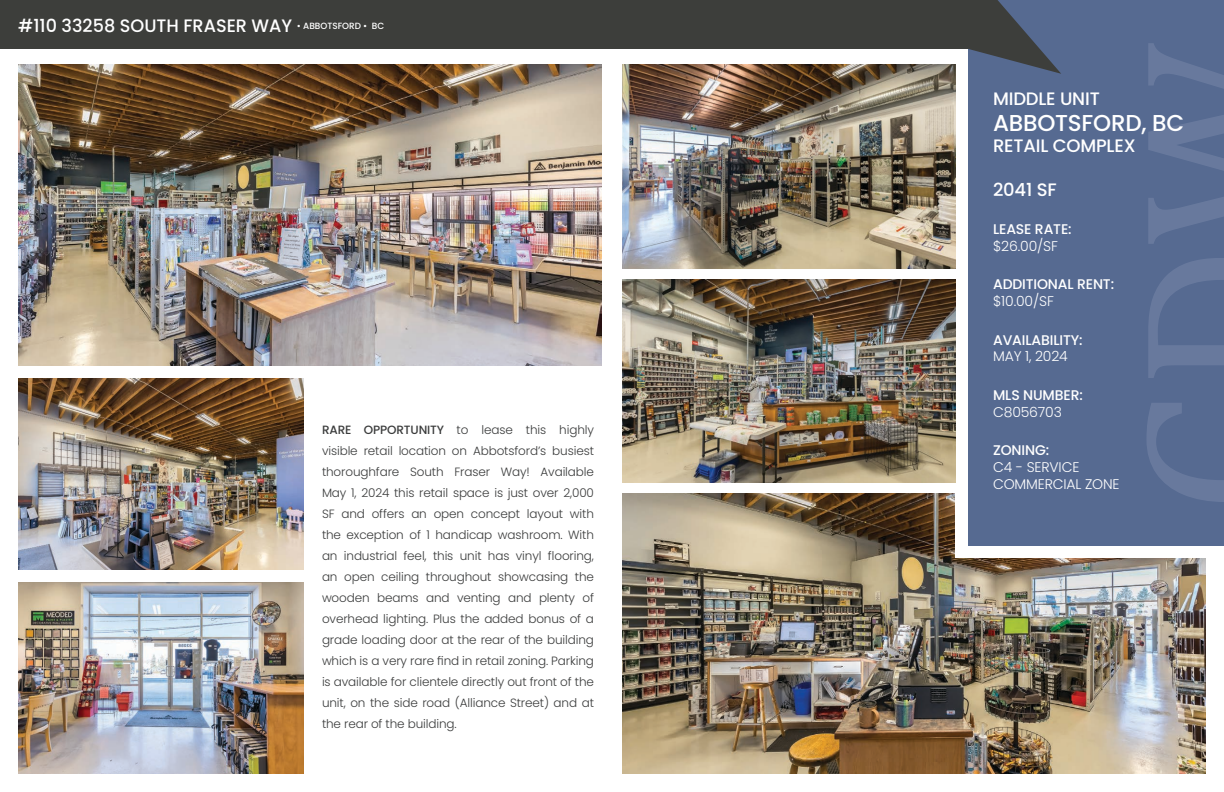
<style>
.page{position:relative;width:1224px;height:792px;background:#fff}
.page>*{position:absolute;margin:0;border:0;box-sizing:border-box;transform-origin:0 0}
.t1{font:500 23px "Poppins";letter-spacing:-.01em;color:#fff}
.t2{font:500 18px "Poppins";letter-spacing:-.01em;color:#fff}
.t3{font:500 14px/16.8px "Poppins";letter-spacing:-.01em;color:#fff}
.t4{font:300 14px/16.8px "Poppins";letter-spacing:-.01em;color:#fff}
.t5{font:300 12px/21px "Poppins";letter-spacing:-.01em;color:#3b3c3c;text-align:justify}
.s1{font-weight:500}
.s2{font-weight:300}
</style>
<div class="page">
<img style="left:622px;top:493px;width:584px;height:281px">
<div style="left:956px;top:421px;width:268px;height:137px;background:#fff"></div>
<div style="left:0;top:0;width:968px;height:49px;background:#3d3e3b"></div>
<div style="left:968px;top:0;width:256px;height:545px;background:#566a91"></div>
<svg style="left:883px;top:0;width:178px;height:74px"></svg>
<img style="left:18px;top:65px;width:584px;height:300px">
<img style="left:622px;top:65px;width:334px;height:203px">
<img style="left:622px;top:279px;width:334px;height:203px">
<img style="left:18px;top:378px;width:286px;height:192px">
<img style="left:18px;top:583px;width:286px;height:191px">
<p class="t2" style="left:18px;top:15px;width:368px">#110 33258 SOUTH FRASER WAY <sup>•</sup> <sup>ABBOTSFORD</sup> <sup>•</sup> <sup>BC</sup></p>
<p class="t5" style="left:322px;top:419px;width:274px"><span class="s1">RARE OPPORTUNITY</span> to lease this highly visible retail location on Abbotsford’s busiest thoroughfare South Fraser Way! Available May 1, 2024 this retail space is just over 2,000<br>SF and offers an open concept layout with the exception of 1 handicap washroom. With an industrial feel, this unit has vinyl flooring, an open ceiling throughout showcasing the wooden beams and venting and plenty of overhead lighting. Plus the added bonus of a grade loading door at the rear of the building which is a very rare find in retail zoning. Parking is available for clientele directly out front of the unit, on the side road (Alliance Street) and at the rear of the building.</p>
<p class="t2" style="left:993px;top:88px;width:108px">MIDDLE UNIT</p>
<p class="t1" style="left:993px;top:110px;width:193px">ABBOTSFORD, BC</p>
<p class="t2" style="left:993px;top:136px;width:144px">RETAIL COMPLEX</p>
<p class="t2" style="left:993px;top:179px;width:65px">2041 SF</p>
<p class="t3" style="left:993px;top:221px;width:80px">LEASE RATE: <span class="s2">$26.00/SF</span></p>
<p class="t3" style="left:993px;top:276px;width:123px">ADDITIONAL RENT: <span class="s2">$10.00/SF</span></p>
<p class="t3" style="left:993px;top:331px;width:91px">AVAILABILITY:<br><span class="s2">MAY 1, 2024</span></p>
<p class="t3" style="left:993px;top:386px;width:91px">MLS NUMBER:<br><span class="s2">C8056703</span></p>
<p class="t4" style="left:993px;top:442px;width:128px"><span class="s1">ZONING:<br></span>C4 - SERVICE<br>COMMERCIAL ZONE</p>
</div>
